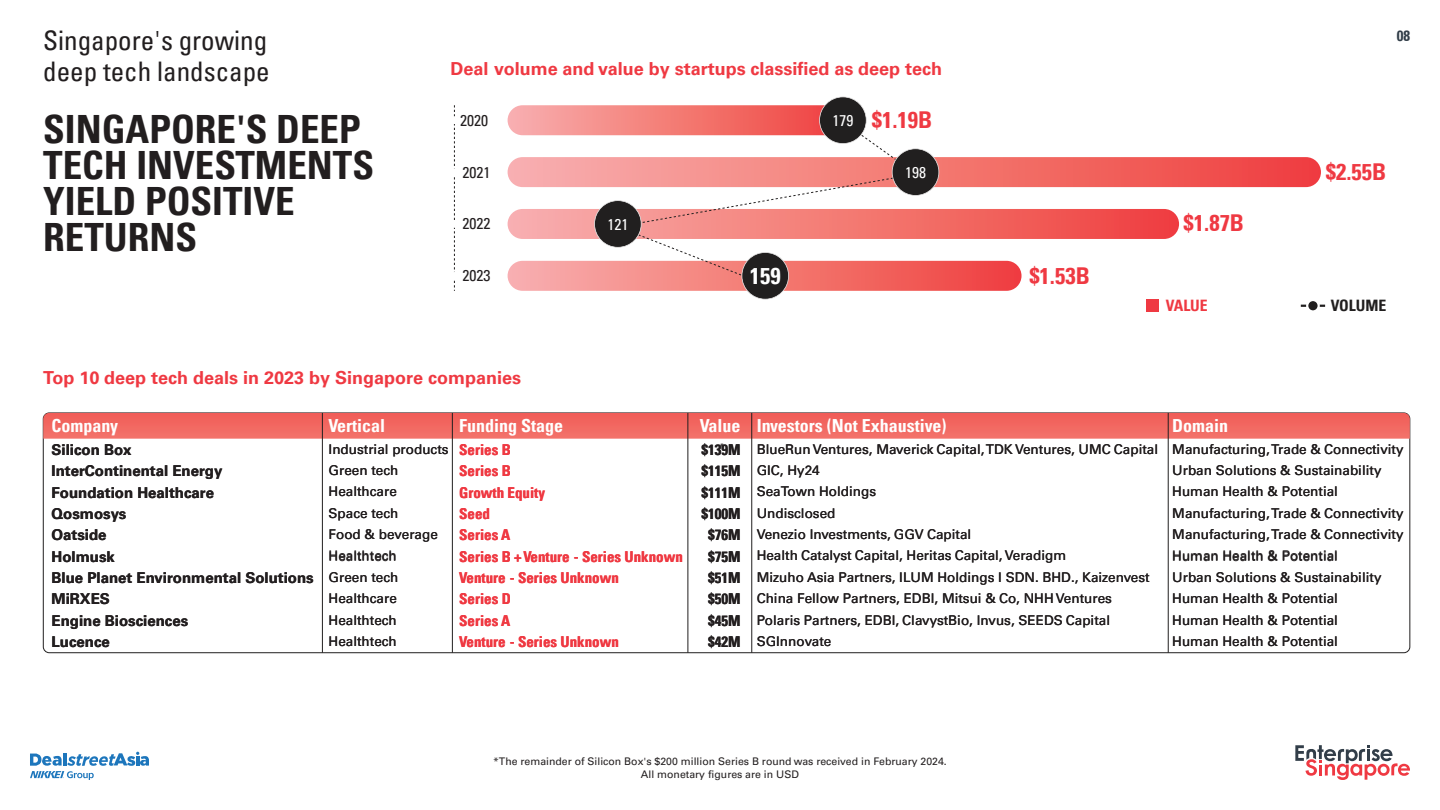
<style>
.page{position:relative;width:1440px;height:810px;background:#fff}
.page>*{position:absolute;margin:0;border:0;box-sizing:border-box;transform-origin:0 0}
.t1{font:700 condensed 39px/36px "Univers";color:#221e1f}
.t2{font:condensed 27px/31.5px "Univers";color:#221e1f}
.t3{font:700 condensed 23.17px "Univers";color:#ef3942}
.t4{font:700 condensed 23.17px "Univers";color:#fff}
.t5{font:700 18px "Univers";color:#ef3942}
.t6{font:700 condensed 18px "Univers";color:#fff}
.t7{font:condensed 15.75px "Univers";color:#221e1f}
.t8{font:condensed 15.75px "Univers";color:#fff}
.t9{font:700 condensed 15.75px "Univers";color:#211f1f}
.t10{font:700 condensed 15.75px "Univers";color:#ef3942}
.t11{font:700 15px/21.4px "Univers";color:#231f20}
.t12{font:700 condensed 15px/21.4px "Univers";color:#ef3942}
.t13{font:700 condensed 15px/21.4px "Univers";color:#231f20;text-align:center}
.t14{font:700 condensed 15px "Univers";color:#323e49}
.t15{font:13.5px/21.4px "Univers";color:#231f20}
.t16{font:10.5px/13px "Univers";color:#221e1f;text-align:center}
.t17{font:700 condensed 9px "Univers";color:#231f20}
</style>
<div class="page">
<svg style="left:1295px;top:745px;width:115px;height:35px"></svg>
<svg style="left:30px;top:752px;width:119px;height:28px"></svg>
<div style="left:508px;top:261px;width:514px;height:30px;background:linear-gradient(to right,#f8b1ae,#ef423f);border-radius:15px"></div>
<svg style="left:508px;top:209px;width:671px;height:30px;background:#f26a68"></svg>
<svg style="left:508px;top:157px;width:813px;height:30px;background:#f26c69"></svg>
<div style="left:508px;top:105px;width:338px;height:30px;background:linear-gradient(to right,#f8b1af,#ef433c);border-radius:15px"></div>
<svg style="left:454px;top:105px;width:1px;height:186px"></svg>
<div style="left:451px;top:116px;width:7px;height:8px;background:#fff;border-radius:50%"></div>
<div style="left:451px;top:168px;width:7px;height:8px;background:#fff;border-radius:50%"></div>
<div style="left:451px;top:220px;width:7px;height:8px;background:#fff;border-radius:50%"></div>
<div style="left:451px;top:272px;width:7px;height:8px;background:#fff;border-radius:50%"></div>
<svg style="left:615px;top:121px;width:303px;height:164px"></svg>
<svg style="left:594px;top:200px;width:48px;height:48px"></svg>
<svg style="left:892px;top:148px;width:47px;height:48px"></svg>
<svg style="left:742px;top:252px;width:47px;height:48px"></svg>
<svg style="left:819px;top:97px;width:48px;height:47px"></svg>
<div style="left:1147px;top:299px;width:12px;height:12px;background:#ef3942"></div>
<hr style="left:1301px;top:305px;width:24px;height:2px;background:#211f1f">
<div style="left:1307px;top:300px;width:12px;height:11px;background:#211f1f;border-radius:50%"></div>
<div style="left:1306px;top:299px;width:14px;height:14px;border:2px solid #fff;border-radius:50%"></div>
<svg style="left:43px;top:413px;width:1367px;height:26px;background:#f16962"></svg>
<hr style="left:322px;top:413px;width:1px;height:240px;background:#211f1f">
<hr style="left:687px;top:413px;width:1px;height:240px;background:#211f1f">
<hr style="left:452px;top:413px;width:1px;height:240px;background:#211f1f">
<hr style="left:751px;top:413px;width:1px;height:240px;background:#211f1f">
<hr style="left:1168px;top:413px;width:1px;height:240px;background:#211f1f">
<h2 class="t2" style="left:43px;top:24px;width:228px">Singapore's growing deep tech landscape</h2>
<h1 class="t1" style="left:43px;top:110px;width:332px">SINGAPORE'S DEEP<br>TECH INVESTMENTS<br>YIELD POSITIVE<br>RETURNS</h1>
<h3 class="t5" style="left:451px;top:58px;width:493px">Deal volume and value by startups classified as deep tech</h3>
<p class="t7" style="left:460px;top:110px;width:29px">2020</p>
<p class="t8" style="left:832px;top:111px;width:22px">179</p>
<h3 class="t3" style="left:872px;top:105px;width:62px">$1.19B</h3>
<p class="t7" style="left:462px;top:162px;width:29px">2021</p>
<p class="t8" style="left:905px;top:162px;width:22px">198</p>
<p class="t7" style="left:462px;top:214px;width:29px">2022</p>
<p class="t8" style="left:607px;top:214px;width:22px">121</p>
<p class="t7" style="left:462px;top:265px;width:29px">2023</p>
<h3 class="t4" style="left:750px;top:261px;width:32px">159</h3>
<h3 class="t3" style="left:1029px;top:261px;width:62px">$1.53B</h3>
<p class="t14" style="left:1397px;top:26px;width:15px">08</p>
<h3 class="t3" style="left:1184px;top:209px;width:62px">$1.87B</h3>
<h3 class="t3" style="left:1326px;top:158px;width:62px">$2.55B</h3>
<p class="t10" style="left:1166px;top:296px;width:44px">VALUE</p>
<p class="t9" style="left:1331px;top:296px;width:57px">VOLUME</p>
<h3 class="t5" style="left:43px;top:367px;width:479px">Top 10 deep tech deals in 2023 by Singapore companies</h3>
<h3 class="t6" style="left:51px;top:414px;width:68px">Company</h3>
<h3 class="t6" style="left:329px;top:414px;width:58px">Vertical</h3>
<h3 class="t6" style="left:459px;top:414px;width:106px">Funding Stage</h3>
<h3 class="t6" style="left:700px;top:414px;width:248px">Value Investors (Not Exhaustive)</h3>
<p class="t11" style="left:52px;top:439px;width:264px">Silicon Box<br>InterContinental Energy<br>Foundation Healthcare<br>Qosmosys<br>Oatside<br>Holmusk<br>Blue Planet Environmental Solutions<br>MiRXES<br>Engine Biosciences<br>Lucence</p>
<p class="t13" style="left:702px;top:439px;width:41px">$139M $115M $111M $100M $76M $75M $51M $50M $45M $42M</p>
<p class="t12" style="left:459px;top:439px;width:225px">Series B<br>Series B<br>Growth Equity<br>Seed<br>Series A<br>Series B + Venture - Series Unknown<br>Venture - Series Unknown<br>Series D<br>Series A<br>Venture - Series Unknown</p>
<p class="t17" style="left:720px;top:441px;width:5px">*</p>
<p class="t15" style="left:329px;top:438px;width:122px">Industrial products<br>Green tech<br>Healthcare<br>Space tech<br>Food &amp; beverage<br>Healthtech<br>Green tech<br>Healthcare<br>Healthtech<br>Healthtech</p>
<p class="t15" style="left:757px;top:438px;width:403px">BlueRun Ventures, Maverick Capital, TDK Ventures, UMC Capital GIC, Hy24<br>SeaTown Holdings<br>Undisclosed<br>Venezio Investments, GGV Capital<br>Health Catalyst Capital, Heritas Capital, Veradigm<br>Mizuho Asia Partners, ILUM Holdings I SDN. BHD., Kaizenvest China Fellow Partners, EDBI, Mitsui &amp; Co, NHH Ventures Polaris Partners, EDBI, ClavystBio, Invus, SEEDS Capital SGInnovate</p>
<h3 class="t6" style="left:1172px;top:414px;width:57px">Domain</h3>
<p class="t15" style="left:1172px;top:438px;width:233px">Manufacturing, Trade &amp; Connectivity<br>Urban Solutions &amp; Sustainability<br>Human Health &amp; Potential<br>Manufacturing, Trade &amp; Connectivity<br>Manufacturing, Trade &amp; Connectivity<br>Human Health &amp; Potential<br>Urban Solutions &amp; Sustainability<br>Human Health &amp; Potential<br>Human Health &amp; Potential<br>Human Health &amp; Potential</p>
<p class="t16" style="left:493px;top:755px;width:455px">*The remainder of Silicon Box's $200 million Series B round was received in February 2024.<br>All monetary figures are in USD</p>
</div>
